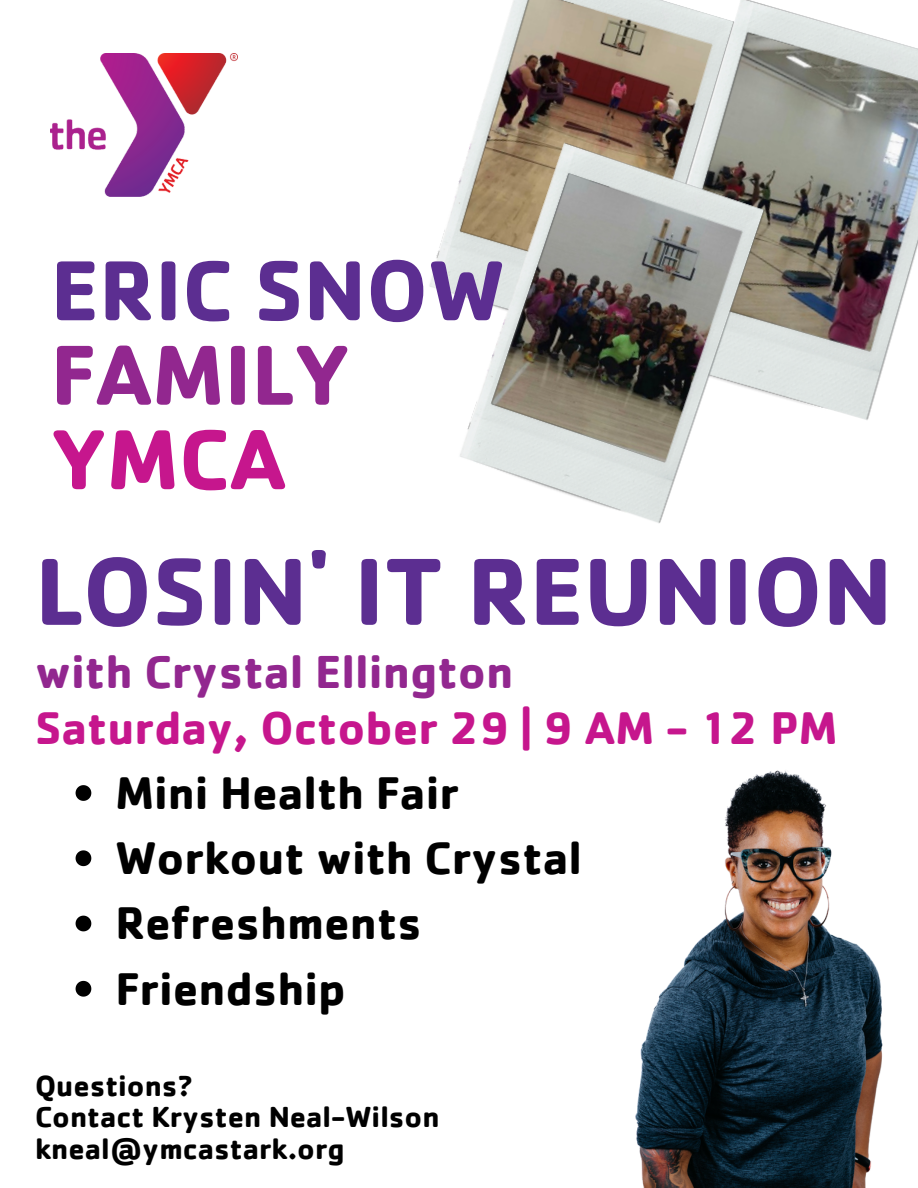
<style>
.page{position:relative;width:918px;height:1188px;background:#fff}
.page>*{position:absolute;margin:0;border:0;box-sizing:border-box;transform-origin:0 0}
.t1{font:700 98.7px "Cachet";color:#5c2e91}
.t2{font:700 88.05px "Cachet";color:#5c2e91}
.t3{font:700 88.05px "Cachet";color:#92278f}
.t4{font:700 88.05px "Cachet";color:#c6168d}
.t5{font:700 47.7px "Cachet";color:#92278f}
.t6{font:700 47.25px/65.2px "Cachet";color:#000}
.t7{font:700 47.25px "Cachet";color:#c6168d}
.t8{font:700 30px/31.5px "Cachet";color:#000}
</style>
<div class="page">
<img style="left:429px;top:0;width:207px;height:295px">
<img style="left:636px;top:0;width:282px;height:420px">
<img style="left:456px;top:142px;width:310px;height:381px">
<img style="left:635px;top:770px;width:248px;height:418px">
<img style="left:51px;top:54px;width:186px;height:142px">
<svg style="left:76px;top:785px;width:15px;height:16px"></svg>
<svg style="left:76px;top:850px;width:15px;height:16px"></svg>
<svg style="left:76px;top:916px;width:15px;height:15px"></svg>
<svg style="left:76px;top:981px;width:15px;height:16px"></svg>
<h2 class="t2" style="left:51px;top:233px;width:456px">ERIC SNOW</h2>
<h2 class="t3" style="left:51px;top:318px;width:301px">FAMILY</h2>
<h2 class="t4" style="left:51px;top:402px;width:237px">YMCA</h2>
<h1 class="t1" style="left:35px;top:527px;width:859px">LOSIN' IT REUNION</h1>
<p class="t5" style="left:35px;top:641px;width:480px">with Crystal Ellington</p>
<p class="t7" style="left:35px;top:697px;width:804px">Saturday, October 29 | 9 AM - 12 PM</p>
<p class="t6" style="left:115px;top:758px;width:468px">Mini Health Fair<br>Workout with Crystal<br>Refreshments<br>Friendship</p>
<p class="t8" style="left:35px;top:1069px;width:406px">Questions?<br>Contact Krysten Neal-Wilson kneal@ymcastark.org</p>
</div>
